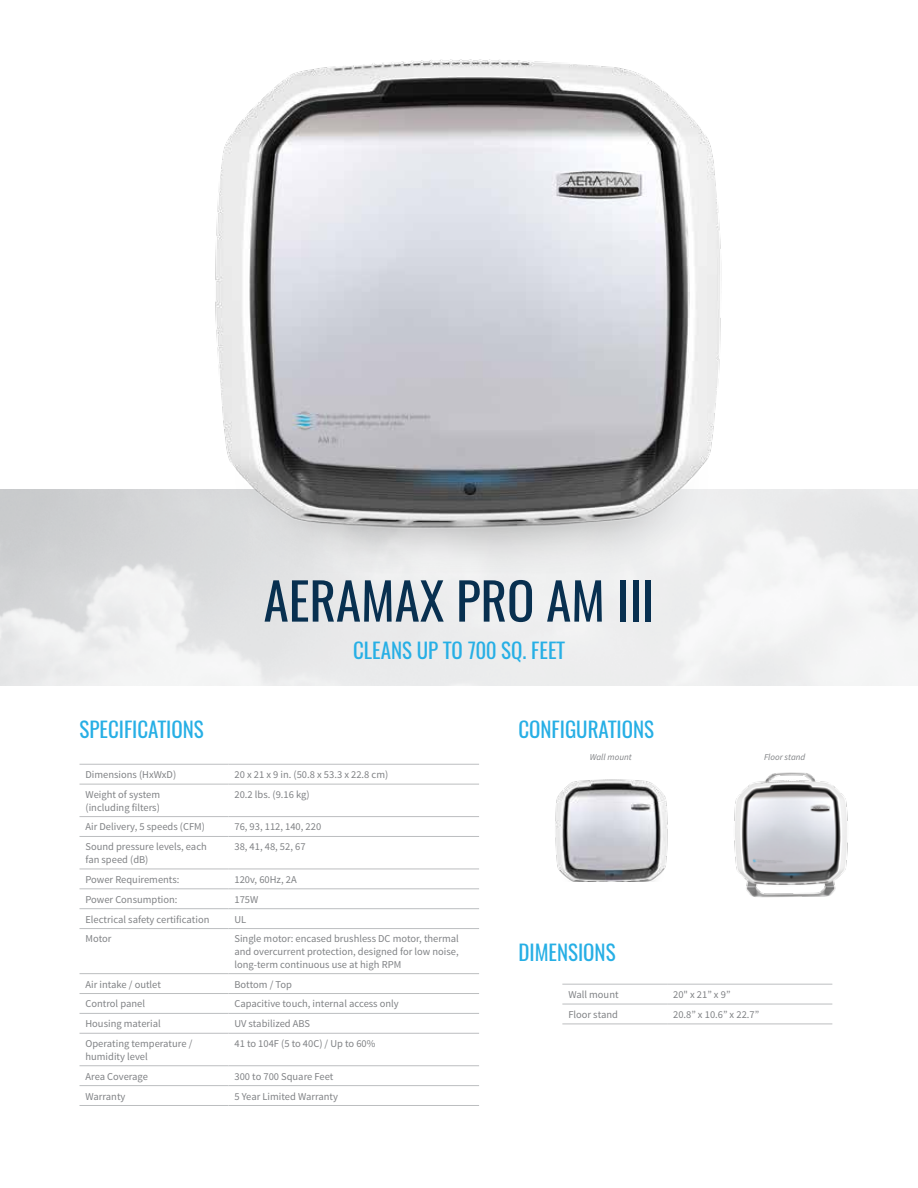
<style>
.page{position:relative;width:918px;height:1188px;background:#fff}
.page>*{position:absolute;margin:0;border:0;box-sizing:border-box;transform-origin:0 0}
.t1{font:51px "Oswald";color:#083050}
.t2{font:21px "Oswald";color:#27afe5}
.t3{font:10.5px/12.6px "Source Sans Pro";color:#808285}
.t4{font:italic 9px "Source Sans Pro";color:#808285}
</style>
<div class="page">
<hr style="left:80px;top:764px;width:148px;height:1px;background:#bcbec0">
<hr style="left:228px;top:764px;width:251px;height:1px;background:#bcbec0">
<hr style="left:80px;top:784px;width:148px;height:1px;background:#bcbec0">
<hr style="left:228px;top:784px;width:251px;height:1px;background:#bcbec0">
<hr style="left:80px;top:816px;width:148px;height:1px;background:#bcbec0">
<hr style="left:228px;top:816px;width:251px;height:1px;background:#bcbec0">
<hr style="left:80px;top:836px;width:148px;height:1px;background:#bcbec0">
<hr style="left:228px;top:836px;width:251px;height:1px;background:#bcbec0">
<hr style="left:80px;top:869px;width:148px;height:1px;background:#bcbec0">
<hr style="left:228px;top:869px;width:251px;height:1px;background:#bcbec0">
<hr style="left:80px;top:888px;width:148px;height:1px;background:#bcbec0">
<hr style="left:228px;top:888px;width:251px;height:1px;background:#bcbec0">
<hr style="left:80px;top:993px;width:148px;height:1px;background:#bcbec0">
<hr style="left:228px;top:993px;width:251px;height:1px;background:#bcbec0">
<hr style="left:80px;top:908px;width:148px;height:1px;background:#bcbec0">
<hr style="left:228px;top:908px;width:251px;height:1px;background:#bcbec0">
<hr style="left:80px;top:928px;width:148px;height:1px;background:#bcbec0">
<hr style="left:228px;top:928px;width:251px;height:1px;background:#bcbec0">
<hr style="left:80px;top:973px;width:148px;height:1px;background:#bcbec0">
<hr style="left:228px;top:973px;width:251px;height:1px;background:#bcbec0">
<hr style="left:80px;top:1013px;width:148px;height:1px;background:#bcbec0">
<hr style="left:228px;top:1013px;width:251px;height:1px;background:#bcbec0">
<hr style="left:80px;top:1033px;width:148px;height:1px;background:#bcbec0">
<hr style="left:228px;top:1033px;width:251px;height:1px;background:#bcbec0">
<hr style="left:80px;top:1065px;width:148px;height:1px;background:#bcbec0">
<hr style="left:228px;top:1065px;width:251px;height:1px;background:#bcbec0">
<hr style="left:80px;top:1085px;width:148px;height:1px;background:#bcbec0">
<hr style="left:228px;top:1085px;width:251px;height:1px;background:#bcbec0">
<hr style="left:80px;top:1105px;width:148px;height:1px;background:#bcbec0">
<hr style="left:228px;top:1105px;width:251px;height:1px;background:#bcbec0">
<img style="left:206px;top:59px;width:524px;height:515px">
<img style="left:734px;top:772px;width:114px;height:125px">
<img style="left:555px;top:779px;width:113px;height:102px">
<hr style="left:562px;top:984px;width:105px;height:1px;background:#bcbec0">
<hr style="left:667px;top:984px;width:165px;height:1px;background:#bcbec0">
<hr style="left:562px;top:1004px;width:105px;height:1px;background:#bcbec0">
<hr style="left:667px;top:1004px;width:165px;height:1px;background:#bcbec0">
<hr style="left:562px;top:1024px;width:105px;height:1px;background:#bcbec0">
<hr style="left:667px;top:1024px;width:165px;height:1px;background:#bcbec0">
<h1 class="t1" style="left:264px;top:566px;width:392px">AERAMAX PRO AM III</h1>
<h2 class="t2" style="left:353px;top:636px;width:213px">CLEANS UP TO 700 SQ. FEET</h2>
<h2 class="t2" style="left:80px;top:715px;width:126px">SPECIFICATIONS</h2>
<h2 class="t2" style="left:518px;top:715px;width:137px">CONFIGURATIONS</h2>
<p class="t4" style="left:590px;top:752px;width:43px">Wall mount</p>
<p class="t4" style="left:764px;top:752px;width:43px">Floor stand</p>
<p class="t3" style="left:86px;top:769px;width:92px">Dimensions (HxWxD)</p>
<p class="t3" style="left:234px;top:769px;width:155px">20 x 21 x 9 in. (50.8 x 53.3 x 22.8 cm)</p>
<p class="t3" style="left:86px;top:788px;width:76px">Weight of system (including filters)</p>
<p class="t3" style="left:234px;top:788px;width:77px">20.2 lbs. (9.16 kg)</p>
<p class="t3" style="left:86px;top:821px;width:121px">Air Delivery, 5 speeds (CFM)</p>
<p class="t3" style="left:234px;top:821px;width:88px">76, 93, 112, 140, 220</p>
<p class="t3" style="left:86px;top:841px;width:123px">Sound pressure levels, each fan speed (dB)</p>
<p class="t3" style="left:234px;top:841px;width:73px">38, 41, 48, 52, 67</p>
<p class="t3" style="left:86px;top:873px;width:96px">Power Requirements:</p>
<p class="t3" style="left:234px;top:873px;width:64px">120v, 60Hz, 2A</p>
<p class="t3" style="left:86px;top:893px;width:94px">Power Consumption:</p>
<p class="t3" style="left:234px;top:893px;width:25px">175W</p>
<p class="t3" style="left:86px;top:913px;width:125px">Electrical safety certification</p>
<p class="t3" style="left:234px;top:913px;width:13px">UL</p>
<p class="t3" style="left:86px;top:933px;width:28px">Motor</p>
<p class="t3" style="left:234px;top:933px;width:226px;text-align:justify">Single motor: encased brushless DC motor, thermal and overcurrent protection, designed for low noise, long-term continuous use at high RPM</p>
<p class="t3" style="left:86px;top:978px;width:77px">Air intake / outlet</p>
<p class="t3" style="left:234px;top:978px;width:59px">Bottom / Top</p>
<p class="t3" style="left:86px;top:998px;width:61px">Control panel</p>
<p class="t3" style="left:234px;top:998px;width:166px">Capacitive touch, internal access only</p>
<p class="t3" style="left:86px;top:1018px;width:77px">Housing material</p>
<p class="t3" style="left:234px;top:1018px;width:77px">UV stabilized ABS</p>
<p class="t3" style="left:86px;top:1038px;width:108px">Operating temperature / humidity level</p>
<p class="t3" style="left:234px;top:1038px;width:142px">41 to 104F (5 to 40C) / Up to 60%</p>
<p class="t3" style="left:86px;top:1070px;width:64px">Area Coverage</p>
<p class="t3" style="left:234px;top:1070px;width:100px">300 to 700 Square Feet</p>
<p class="t3" style="left:86px;top:1090px;width:42px">Warranty</p>
<p class="t3" style="left:234px;top:1090px;width:105px">5 Year Limited Warranty</p>
<h2 class="t2" style="left:518px;top:938px;width:99px">DIMENSIONS</h2>
<p class="t3" style="left:568px;top:988px;width:52px">Wall mount</p>
<p class="t3" style="left:673px;top:988px;width:59px">20" x 21” x 9”</p>
<p class="t3" style="left:568px;top:1008px;width:51px">Floor stand</p>
<p class="t3" style="left:673px;top:1008px;width:88px">20.8” x 10.6” x 22.7”</p>
</div>
